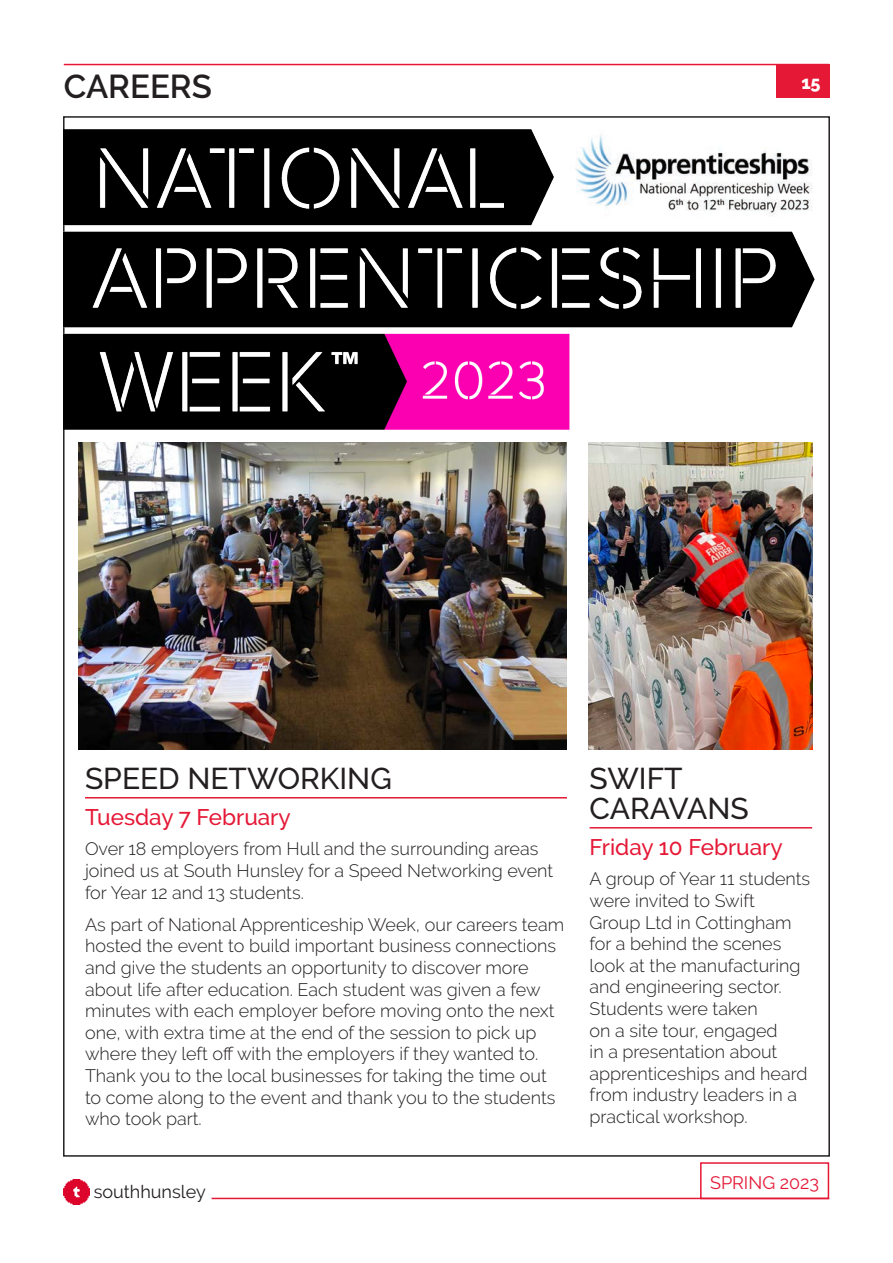
<style>
.page{position:relative;width:893px;height:1263px;background:#fff}
.page>*{position:absolute;margin:0;border:0;box-sizing:border-box;transform-origin:0 0}
.Section_Heading{font:600 33px "Raleway";color:#231f20}
.Head{font:500 30px/30px "Raleway";color:#231f20}
.Sub_Head{font:500 22.5px "Raleway";color:#e51836}
.Body{font:300 18px/21.6px "Raleway";color:#231f20}
.t1{font:18px "Raleway";color:#231f20}
.t2{font:18px "Raleway";color:#e51836}
.t3{font:800 18px "Raleway";color:#fff}
</style>
<div class="page">
<hr style="left:64px;top:64px;width:765px;height:1px;background:#e51836">
<hr style="left:212px;top:1198px;width:617px;height:1px;background:#e51836">
<div style="left:776px;top:64px;width:53px;height:34px;background:#e51836"></div>
<div style="left:700px;top:1162px;width:129px;height:37px;border:2px solid #e51836"></div>
<img style="left:64px;top:1179px;width:26px;height:26px">
<hr style="left:85px;top:797px;width:482px;height:1px;background:#e51836">
<hr style="left:590px;top:827px;width:222px;height:1px;background:#e51836">
<img style="left:64px;top:130px;width:750px;height:301px">
<img style="left:79px;top:442px;width:488px;height:307px">
<img style="left:588px;top:442px;width:224px;height:307px">
<p class="Section_Heading" style="left:64px;top:67px;width:150px">CAREERS</p>
<p class="t3" style="left:801px;top:73px;width:21px">15</p>
<p class="Head" style="left:85px;top:763px;width:308px">SPEED NETWORKING</p>
<p class="Sub_Head" style="left:85px;top:804px;width:207px">Tuesday 7 February</p>
<p class="Body" style="left:85px;top:838px;width:470px">Over 18 employers from Hull and the surrounding areas joined us at South Hunsley for a Speed Networking event for Year 12 and 13 students.</p>
<p class="Body" style="left:85px;top:914px;width:481px">As part of National Apprenticeship Week, our careers team hosted the event to build important business connections and give the students an opportunity to discover more about life after education. Each student was given a few minutes with each employer before moving onto the next one, with extra time at the end of the session to pick up where they left off with the employers if they wanted to.<br>Thank you to the local businesses for taking the time out to come along to the event and thank you to the students who took part.</p>
<p class="t1" style="left:94px;top:1181px;width:114px">southhunsley</p>
<p class="Head" style="left:590px;top:763px;width:161px">SWIFT<br>CARAVANS</p>
<p class="Sub_Head" style="left:590px;top:834px;width:195px">Friday 10 February</p>
<p class="Body" style="left:590px;top:868px;width:222px">A group of Year 11 students were invited to Swift<br>Group Ltd in Cottingham for a behind the scenes look at the manufacturing and engineering sector.<br>Students were taken<br>on a site tour, engaged<br>in a presentation about apprenticeships and heard from industry leaders in a practical workshop.</p>
<p class="t2" style="left:710px;top:1172px;width:111px">SPRING 2023</p>
</div>
